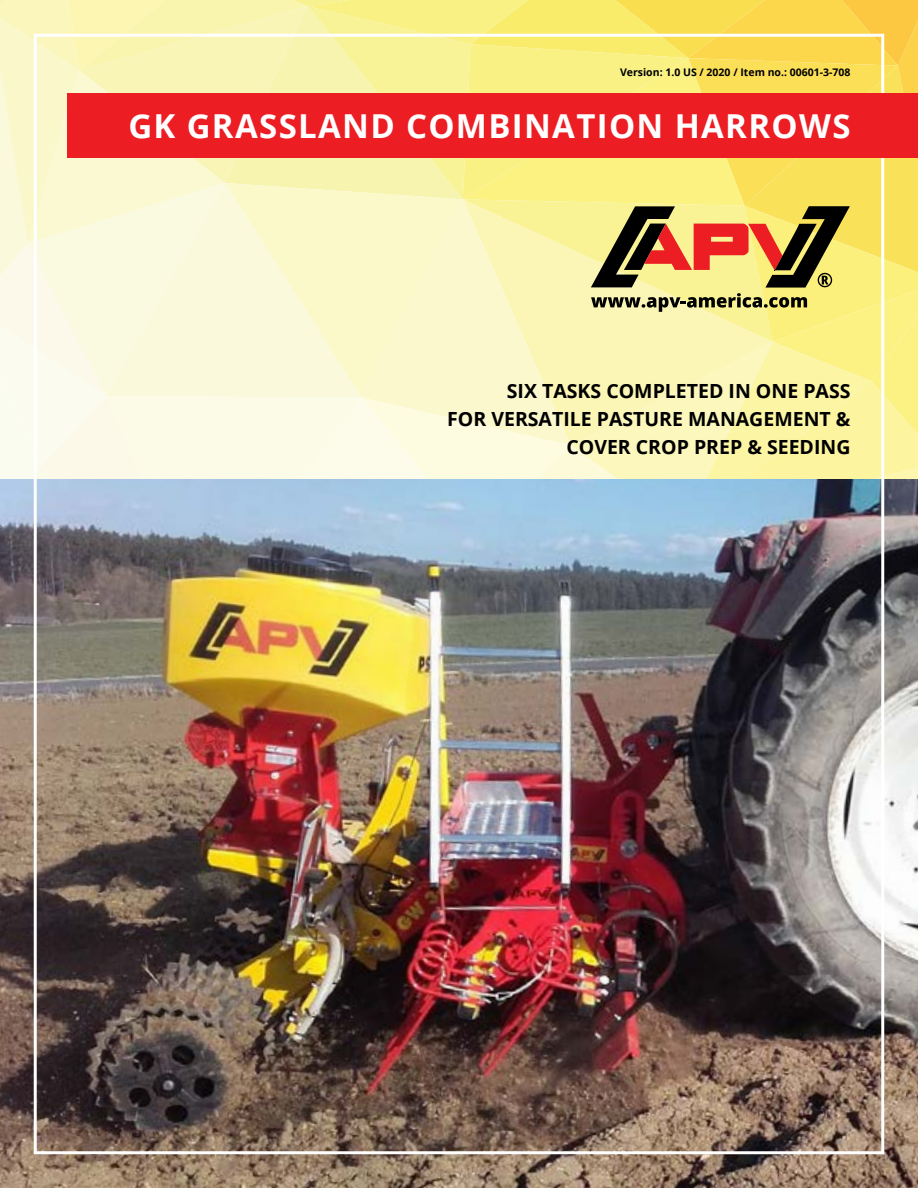
<style>
.page{position:relative;width:918px;height:1188px;background:#fff}
.page>*{position:absolute;margin:0;border:0;box-sizing:border-box;transform-origin:0 0}
.t1{font:700 33px "Open Sans";letter-spacing:.04em;color:#fff}
.t2{font:700 19.5px/27.6px "Open Sans";color:#000;text-align:right}
.t3{font:700 10.5px "Open Sans";color:#000}
</style>
<div class="page">
<img style="left:0;top:0;width:918px;height:1188px">
<div style="left:68px;top:93px;width:850px;height:64px;background:#ed1d24"></div>
<p class="t3" style="left:620px;top:64px;width:232px">Version: 1.0 US / 2020 / Item no.: 00601-3-708</p>
<h1 class="t1" style="left:128px;top:103px;width:724px">GK GRASSLAND COMBINATION HARROWS</h1>
<p class="t2" style="left:447px;top:377px;width:405px">SIX TASKS COMPLETED IN ONE PASS<br>FOR VERSATILE PASTURE MANAGEMENT &amp;<br>COVER CROP PREP &amp; SEEDING</p>
</div>
